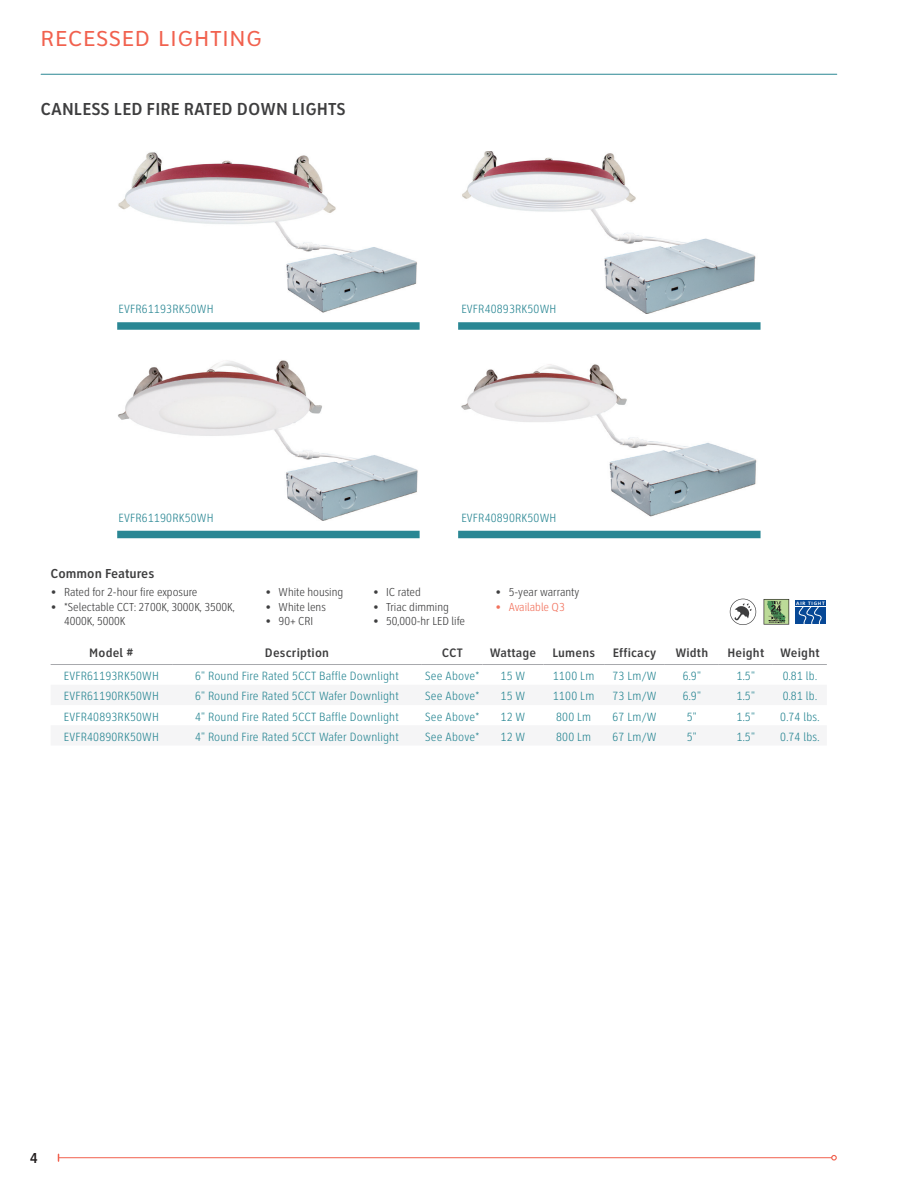
<style>
.page{position:relative;width:918px;height:1188px;background:#fff}
.page>*{position:absolute;margin:0;border:0;box-sizing:border-box;transform-origin:0 0}
.t1{font:22.5px "Clearview Text";letter-spacing:.03em;color:#f1614e}
.SubHead_2_Product_Titles{font:500 18px "Clearview Text Cond";letter-spacing:.005em;color:#3e3e3f}
.t2{font:600 15px "Proxima Nova Cond";color:#231f20}
.Features_Common_Feat{font:500 13.5px "Clearview Text Cond";color:#3e3e3f}
.Table_Product_List_Title{font:500 12.75px "Clearview Text Cond";letter-spacing:.015em;color:#3e3e3f}
.Table_Product_List{font:300 12.3px "Clearview Text Cond";letter-spacing:.015em;color:#2a8794}
.Caption_Prod___s{font:300 12.3px "Clearview Text Cond";letter-spacing:.015em;color:#2a8794}
.t3{font:300 12px/14.4px "Clearview Text Cond";color:#3e3e3f}
.t4{font:300 12px "Clearview Text Cond";color:#f2715c}
.t5{font:700 4.8px "Frutiger";letter-spacing:.15em;color:#fff}
</style>
<div class="page">
<hr style="left:59px;top:1157px;width:773px;height:1px;background:#f1614e">
<svg style="left:831px;top:1155px;width:6px;height:6px"></svg>
<hr style="left:41px;top:74px;width:796px;height:1px;background:#2a8794">
<img style="left:462px;top:151px;width:294px;height:162px">
<img style="left:461px;top:364px;width:296px;height:153px">
<img style="left:118px;top:152px;width:299px;height:161px">
<img style="left:118px;top:360px;width:300px;height:161px">
<hr style="left:51px;top:664px;width:121px;height:1px;background:#a8a9ad">
<hr style="left:172px;top:664px;width:250px;height:1px;background:#a8a9ad">
<hr style="left:422px;top:664px;width:61px;height:1px;background:#a8a9ad">
<hr style="left:483px;top:664px;width:60px;height:1px;background:#a8a9ad">
<hr style="left:543px;top:664px;width:61px;height:1px;background:#a8a9ad">
<hr style="left:604px;top:664px;width:61px;height:1px;background:#a8a9ad">
<hr style="left:665px;top:664px;width:54px;height:1px;background:#a8a9ad">
<hr style="left:719px;top:664px;width:54px;height:1px;background:#a8a9ad">
<hr style="left:773px;top:664px;width:54px;height:1px;background:#a8a9ad">
<div style="left:796px;top:600px;width:30px;height:6px;background:#074896"></div>
<div style="left:796px;top:607px;width:30px;height:17px;background:#074896"></div>
<svg style="left:798px;top:607px;width:24px;height:17px"></svg>
<svg style="left:764px;top:599px;width:25px;height:26px"></svg>
<svg style="left:730px;top:599px;width:26px;height:26px"></svg>
<div style="left:117px;top:322px;width:303px;height:8px;background:#2a8794"></div>
<div style="left:117px;top:531px;width:303px;height:7px;background:#2a8794"></div>
<div style="left:458px;top:322px;width:303px;height:8px;background:#2a8794"></div>
<div style="left:458px;top:531px;width:303px;height:7px;background:#2a8794"></div>
<h1 class="t1" style="left:41px;top:25px;width:223px">RECESSED LIGHTING</h1>
<p class="SubHead_2_Product_Titles" style="left:41px;top:98px;width:307px">CANLESS LED FIRE RATED DOWN LIGHTS</p>
<p class="Caption_Prod___s" style="left:119px;top:303px;width:97px">EVFR61193RK50WH</p>
<p class="Caption_Prod___s" style="left:461px;top:303px;width:97px">EVFR40893RK50WH</p>
<p class="Caption_Prod___s" style="left:119px;top:511px;width:97px">EVFR61190RK50WH</p>
<p class="Features_Common_Feat" style="left:51px;top:566px;width:105px">Common Features</p>
<p class="t3" style="left:51px;top:585px;width:148px">• Rated for 2-hour fire exposure</p>
<p class="t3" style="left:64px;top:600px;width:172px;text-indent:-14px">• *Selectable CCT: 2700K, 3000K, 3500K,<br>4000K, 5000K</p>
<p class="t3" style="left:265px;top:585px;width:80px">• White housing</p>
<p class="t3" style="left:265px;top:600px;width:62px">• White lens</p>
<p class="t3" style="left:265px;top:614px;width:50px">• 90+ CRI</p>
<p class="Caption_Prod___s" style="left:461px;top:511px;width:97px">EVFR40890RK50WH</p>
<p class="t3" style="left:373px;top:585px;width:50px">• IC rated</p>
<p class="t3" style="left:373px;top:600px;width:78px">• Triac dimming</p>
<p class="t3" style="left:373px;top:614px;width:94px">• 50,000-hr LED life</p>
<p class="t3" style="left:495px;top:585px;width:86px">• 5-year warranty</p>
<p class="t4" style="left:495px;top:600px;width:71px">• Available Q3</p>
<p class="t5" style="left:796px;top:600px;width:30px">AIR TIGHT</p>
<p class="Table_Product_List_Title" style="left:89px;top:646px;width:46px">Model #</p>
<p class="Table_Product_List_Title" style="left:265px;top:646px;width:66px">Description</p>
<p class="Table_Product_List_Title" style="left:442px;top:646px;width:22px">CCT</p>
<p class="Table_Product_List_Title" style="left:490px;top:646px;width:48px">Wattage</p>
<p class="Table_Product_List_Title" style="left:552px;top:646px;width:44px">Lumens</p>
<p class="Table_Product_List_Title" style="left:613px;top:646px;width:45px">Efficacy</p>
<p class="Table_Product_List_Title" style="left:676px;top:646px;width:34px">Width</p>
<p class="Table_Product_List_Title" style="left:727px;top:646px;width:38px">Height</p>
<p class="Table_Product_List_Title" style="left:780px;top:646px;width:41px">Weight</p>
<p class="Table_Product_List" style="left:64px;top:669px;width:97px">EVFR61193RK50WH</p>
<p class="Table_Product_List" style="left:195px;top:669px;width:205px">6" Round Fire Rated 5CCT Baffle Downlight</p>
<p class="Table_Product_List" style="left:425px;top:669px;width:56px">See Above*</p>
<p class="Table_Product_List" style="left:501px;top:669px;width:26px">15 W</p>
<p class="Table_Product_List" style="left:553px;top:669px;width:43px">1100 Lm</p>
<p class="Table_Product_List" style="left:613px;top:669px;width:45px">73 Lm/W</p>
<p class="Table_Product_List" style="left:683px;top:669px;width:20px">6.9"</p>
<p class="Table_Product_List" style="left:737px;top:669px;width:20px">1.5"</p>
<p class="Table_Product_List" style="left:783px;top:669px;width:36px">0.81 lb.</p>
<p class="Table_Product_List" style="left:64px;top:690px;width:97px">EVFR61190RK50WH</p>
<p class="Table_Product_List" style="left:195px;top:690px;width:205px">6" Round Fire Rated 5CCT Wafer Downlight</p>
<p class="Table_Product_List" style="left:425px;top:690px;width:56px">See Above*</p>
<p class="Table_Product_List" style="left:501px;top:690px;width:26px">15 W</p>
<p class="Table_Product_List" style="left:553px;top:690px;width:43px">1100 Lm</p>
<p class="Table_Product_List" style="left:613px;top:690px;width:45px">73 Lm/W</p>
<p class="Table_Product_List" style="left:683px;top:690px;width:20px">6.9"</p>
<p class="Table_Product_List" style="left:737px;top:690px;width:20px">1.5"</p>
<p class="Table_Product_List" style="left:783px;top:690px;width:36px">0.81 lb.</p>
<p class="Table_Product_List" style="left:64px;top:710px;width:97px">EVFR40893RK50WH</p>
<p class="Table_Product_List" style="left:195px;top:710px;width:205px">4" Round Fire Rated 5CCT Baffle Downlight</p>
<p class="Table_Product_List" style="left:425px;top:710px;width:56px">See Above*</p>
<p class="Table_Product_List" style="left:501px;top:710px;width:26px">12 W</p>
<p class="Table_Product_List" style="left:556px;top:710px;width:37px">800 Lm</p>
<p class="Table_Product_List" style="left:613px;top:710px;width:45px">67 Lm/W</p>
<p class="Table_Product_List" style="left:687px;top:710px;width:12px">5"</p>
<p class="Table_Product_List" style="left:737px;top:710px;width:20px">1.5"</p>
<p class="Table_Product_List" style="left:780px;top:710px;width:41px">0.74 lbs.</p>
<p class="Table_Product_List" style="left:64px;top:730px;width:97px">EVFR40890RK50WH</p>
<p class="Table_Product_List" style="left:195px;top:730px;width:205px">4" Round Fire Rated 5CCT Wafer Downlight</p>
<p class="Table_Product_List" style="left:425px;top:730px;width:56px">See Above*</p>
<p class="Table_Product_List" style="left:501px;top:730px;width:26px">12 W</p>
<p class="Table_Product_List" style="left:556px;top:730px;width:37px">800 Lm</p>
<p class="Table_Product_List" style="left:613px;top:730px;width:45px">67 Lm/W</p>
<p class="Table_Product_List" style="left:687px;top:730px;width:12px">5"</p>
<p class="Table_Product_List" style="left:737px;top:730px;width:20px">1.5"</p>
<p class="Table_Product_List" style="left:780px;top:730px;width:41px">0.74 lbs.</p>
<p class="t2" style="left:30px;top:1151px;width:9px">4</p>
</div>
